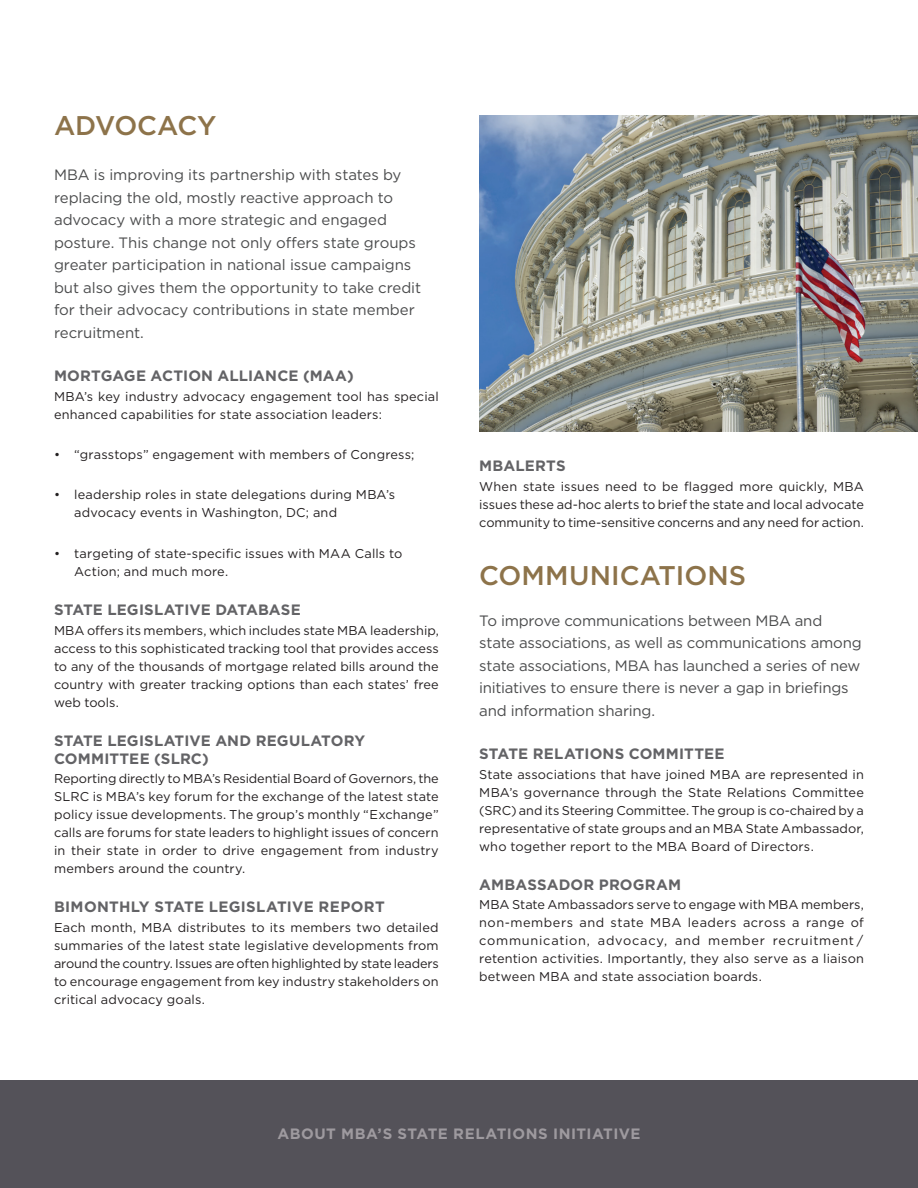
<style>
.page{position:relative;width:918px;height:1188px;background:#fff}
.page>*{position:absolute;margin:0;border:0;box-sizing:border-box;transform-origin:0 0}
.t1{font:500 27px "Gotham";color:#8d734a}
.t2{font:15px/22.5px "Gotham";letter-spacing:-.01em;color:#4b4c4d}
.t3{font:700 15px/18px "Gotham";letter-spacing:.01em;color:#636366}
.t4{font:700 15px "Gotham";letter-spacing:.035em;color:#9e9a9f}
.t5{font:12.75px/18px "Gotham";letter-spacing:.01em;color:#231f20;text-align:justify}
</style>
<div class="page">
<div style="left:0;top:1080px;width:918px;height:108px;background:#545259"></div>
<img style="left:479px;top:116px;width:439px;height:316px">
<h1 class="t1" style="left:54px;top:108px;width:164px">ADVOCACY</h1>
<p class="t2" style="left:54px;top:163px;width:369px">MBA is improving its partnership with states by replacing the old, mostly reactive approach to advocacy with a more strategic and engaged posture. This change not only offers state groups greater participation in national issue campaigns but also gives them the opportunity to take credit for their advocacy contributions in state member recruitment.</p>
<p class="t3" style="left:54px;top:367px;width:301px">MORTGAGE ACTION ALLIANCE (MAA)</p>
<p class="t5" style="left:54px;top:387px;width:386px">MBA’s key industry advocacy engagement tool has special enhanced capabilities for state association leaders:</p>
<p class="t5" style="left:54px;top:445px;width:362px">• “grasstops” engagement with members of Congress;</p>
<p class="t5" style="left:74px;top:486px;width:322px;text-indent:-20px">• leadership roles in state delegations during MBA’s advocacy events in Washington, DC; and</p>
<p class="t5" style="left:74px;top:544px;width:330px;text-indent:-20px">• targeting of state-specific issues with MAA Calls to<br>Action; and much more.</p>
<p class="t3" style="left:54px;top:601px;width:248px">STATE LEGISLATIVE DATABASE</p>
<p class="t5" style="left:54px;top:621px;width:386px">MBA offers its members, which includes state MBA leadership, access to this sophisticated tracking tool that provides access to any of the thousands of mortgage related bills around the country with greater tracking options than each states’ free web tools.</p>
<p class="t3" style="left:54px;top:731px;width:313px">STATE LEGISLATIVE AND REGULATORY<br>COMMITTEE (SLRC)</p>
<p class="t5" style="left:54px;top:769px;width:386px">Reporting directly to MBA’s Residential Board of Governors, the SLRC is MBA’s key forum for the exchange of the latest state policy issue developments. The group’s monthly “Exchange” calls are forums for state leaders to highlight issues of concern in their state in order to drive engagement from industry members around the country.</p>
<p class="t3" style="left:54px;top:898px;width:332px">BIMONTHLY STATE LEGISLATIVE REPORT</p>
<p class="t5" style="left:54px;top:918px;width:386px">Each month, MBA distributes to its members two detailed summaries of the latest state legislative developments from around the country. Issues are often highlighted by state leaders to encourage engagement from key industry stakeholders on critical advocacy goals.</p>
<p class="t3" style="left:479px;top:457px;width:88px">MBALERTS</p>
<p class="t5" style="left:479px;top:477px;width:386px">When state issues need to be flagged more quickly, MBA issues these ad-hoc alerts to brief the state and local advocate community to time-sensitive concerns and any need for action.</p>
<h1 class="t1" style="left:479px;top:558px;width:268px">COMMUNICATIONS</h1>
<p class="t2" style="left:479px;top:609px;width:384px">To improve communications between MBA and state associations, as well as communications among state associations, MBA has launched a series of new initiatives to ensure there is never a gap in briefings and information sharing.</p>
<p class="t3" style="left:479px;top:745px;width:247px">STATE RELATIONS COMMITTEE</p>
<p class="t5" style="left:479px;top:765px;width:386px">State associations that have joined MBA are represented in MBA’s governance through the State Relations Committee (SRC) and its Steering Committee. The group is co-chaired by a representative of state groups and an MBA State Ambassador, who together report to the MBA Board of Directors.</p>
<p class="t3" style="left:479px;top:875px;width:204px">AMBASSADOR PROGRAM</p>
<p class="t5" style="left:479px;top:895px;width:386px">MBA State Ambassadors serve to engage with MBA members, non-members and state MBA leaders across a range of communication, advocacy, and member recruitment / retention activities. Importantly, they also serve as a liaison between MBA and state association boards.</p>
<p class="t4" style="left:277px;top:1123px;width:365px">ABOUT MBA’S STATE RELATIONS INITIATIVE</p>
</div>
